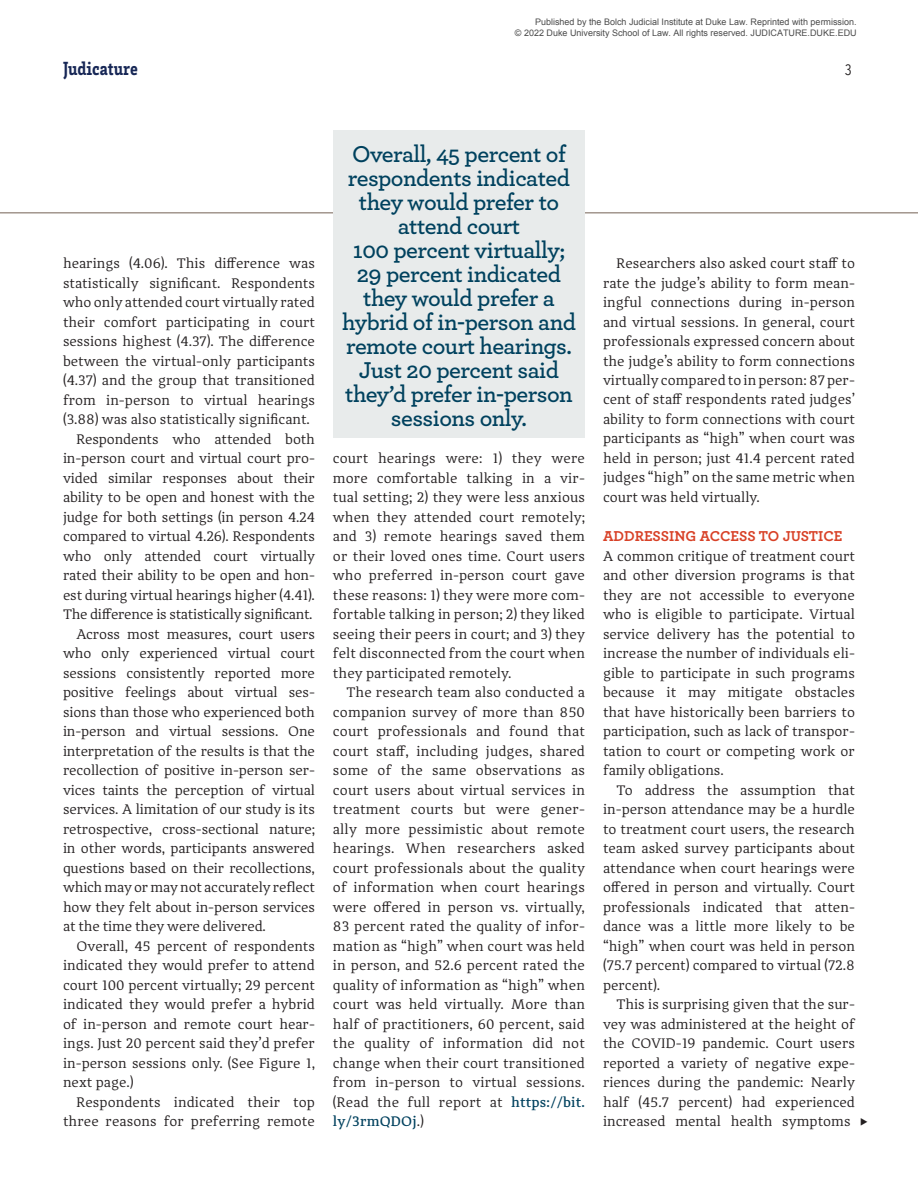
<style>
.page{position:relative;width:918px;height:1188px;background:#fff}
.page>*{position:absolute;margin:0;border:0;box-sizing:border-box;transform-origin:0 0}
.Pullquote_Archer_-_S{font:600 24px/24px "Archer";letter-spacing:-.02em;color:#00415e;text-align:center}
.t1{font:900 condensed 19.5px "Brix Slab";color:#172756}
.Sub_Head_Archer{font:700 15px "Archer";color:#d84127}
.t2{font:15px "Avenir Next Condensed";color:#231f20}
.Feature_Text_P2{font:14.25px/19.5px "Adagio Serif";color:#231f20;text-align:justify}
.Feature_Text_P1{font:14.25px/19.5px "Adagio Serif";color:#231f20;text-align:justify}
.t3{font:9px/10.8px "Arial";color:rgb(0 0 0/.71);text-align:right}
.s1{font-weight:500;color:#00415e}
</style>
<div class="page">
<hr style="left:0;top:212px;width:918px;height:2px;background:#a2968e">
<div style="left:333px;top:131px;width:252px;height:307px;background:#e8ebeb"></div>
<p class="t3" style="left:515px;top:17px;width:343px">Published by the Bolch Judicial Institute at Duke Law. Reprinted with permission.<br>© 2022 Duke University School of Law. All rights reserved. JUDICATURE.DUKE.EDU</p>
<p class="t1" style="left:63px;top:56px;width:76px">Judicature</p>
<p class="t2" style="left:845px;top:57px;width:9px">3</p>
<p class="Feature_Text_P2" style="left:63px;top:254px;width:254px">hearings (4.06). This difference was statistically significant. Respondents who only attended court virtually rated their comfort participating in court sessions highest (4.37). The difference between the virtual-only participants (4.37) and the group that transitioned from in-person to virtual hearings (3.88) was also statistically significant.</p>
<p class="Feature_Text_P2" style="left:63px;top:430px;width:254px;text-indent:13px">Respondents who attended both in-person court and virtual court pro&shy;vided similar responses about their ability to be open and honest with the judge for both settings (in person 4.24 compared to virtual 4.26). Respondents who only attended court virtually rated their ability to be open and hon&shy;est during virtual hearings higher (4.41).<br>The difference is statistically significant.</p>
<p class="Feature_Text_P2" style="left:63px;top:625px;width:254px;text-indent:13px">Across most measures, court users who only experienced virtual court sessions consistently reported more positive feelings about virtual ses&shy;sions than those who experienced both in-person and virtual sessions. One interpretation of the results is that the recollection of positive in-person ser&shy;vices taints the perception of virtual services. A limitation of our study is its retrospective, cross-sectional nature; in other words, participants answered questions based on their recollections, which may or may not accurately reflect how they felt about in-person services at the time they were delivered.</p>
<p class="Feature_Text_P2" style="left:63px;top:936px;width:254px;text-indent:13px">Overall, 45 percent of respondents indicated they would prefer to attend court 100 percent virtually; 29 percent indicated they would prefer a hybrid of in-person and remote court hear&shy;ings. Just 20 percent said they’d prefer in-person sessions only. (See Figure 1, next page.)</p>
<p class="Feature_Text_P2" style="left:63px;top:1092px;width:254px;text-align:right">Respondents indicated their top three reasons for preferring remote</p>
<p class="Pullquote_Archer_-_S" style="left:342px;top:141px;width:235px">Overall, 45 percent of respondents indicated they would prefer to attend court<br>100 percent virtually;<br>29 percent indicated they would prefer a hybrid of in-person and remote court hearings.<br>Just 20 percent said they’d prefer in-person sessions only.</p>
<p class="Feature_Text_P2" style="left:333px;top:449px;width:254px">court hearings were: 1) they were more comfortable talking in a vir&shy;tual setting; 2) they were less anxious when they attended court remotely; and 3) remote hearings saved them or their loved ones time. Court users who preferred in-person court gave these reasons: 1) they were more com&shy;fortable talking in person; 2) they liked seeing their peers in court; and 3) they felt disconnected from the court when they participated remotely.</p>
<p class="Feature_Text_P2" style="left:333px;top:683px;width:254px;text-indent:13px">The research team also conducted a companion survey of more than 850 court professionals and found that court staff, including judges, shared some of the same observations as court users about virtual services in treatment courts but were gener&shy;ally more pessimistic about remote hearings. When researchers asked court professionals about the quality of information when court hearings were offered in person vs. virtually, 83 percent rated the quality of infor&shy;mation as “high” when court was held in person, and 52.6 percent rated the quality of information as “high” when court was held virtually. More than half of practitioners, 60 percent, said the quality of information did not change when their court transitioned from in-person to virtual sessions. (Read the full report at <span class="s1">https://bit. ly/3rmQDOj</span>.)</p>
<p class="Feature_Text_P2" style="left:603px;top:254px;width:254px;text-indent:13px">Researchers also asked court staff to rate the judge’s ability to form mean&shy;ingful connections during in-person and virtual sessions. In general, court professionals expressed concern about the judge’s ability to form connections virtually compared to in person: 87 per&shy;cent of staff respondents rated judges’ ability to form connections with court participants as “high” when court was held in person; just 41.4 percent rated judges “high” on the same metric when court was held virtually.</p>
<p class="Sub_Head_Archer" style="left:603px;top:525px;width:241px">ADDRESSING ACCESS TO JUSTICE</p>
<p class="Feature_Text_P1" style="left:603px;top:547px;width:254px">A common critique of treatment court and other diversion programs is that they are not accessible to everyone who is eligible to participate. Virtual service delivery has the potential to increase the number of individuals eli&shy;gible to participate in such programs because it may mitigate obstacles that have historically been barriers to participation, such as lack of transpor&shy;tation to court or competing work or family obligations.</p>
<p class="Feature_Text_P2" style="left:603px;top:781px;width:254px;text-indent:13px">To address the assumption that in-person attendance may be a hurdle to treatment court users, the research team asked survey participants about attendance when court hearings were offered in person and virtually. Court professionals indicated that atten&shy;dance was a little more likely to be “high” when court was held in person (75.7 percent) compared to virtual (72.8 percent).</p>
<p class="Feature_Text_P2" style="left:603px;top:995px;width:254px;text-indent:13px">This is surprising given that the sur&shy;vey was administered at the height of the COVID-19 pandemic. Court users reported a variety of negative expe&shy;riences during the pandemic: Nearly half (45.7 percent) had experienced increased mental health symptoms</p>
</div>
